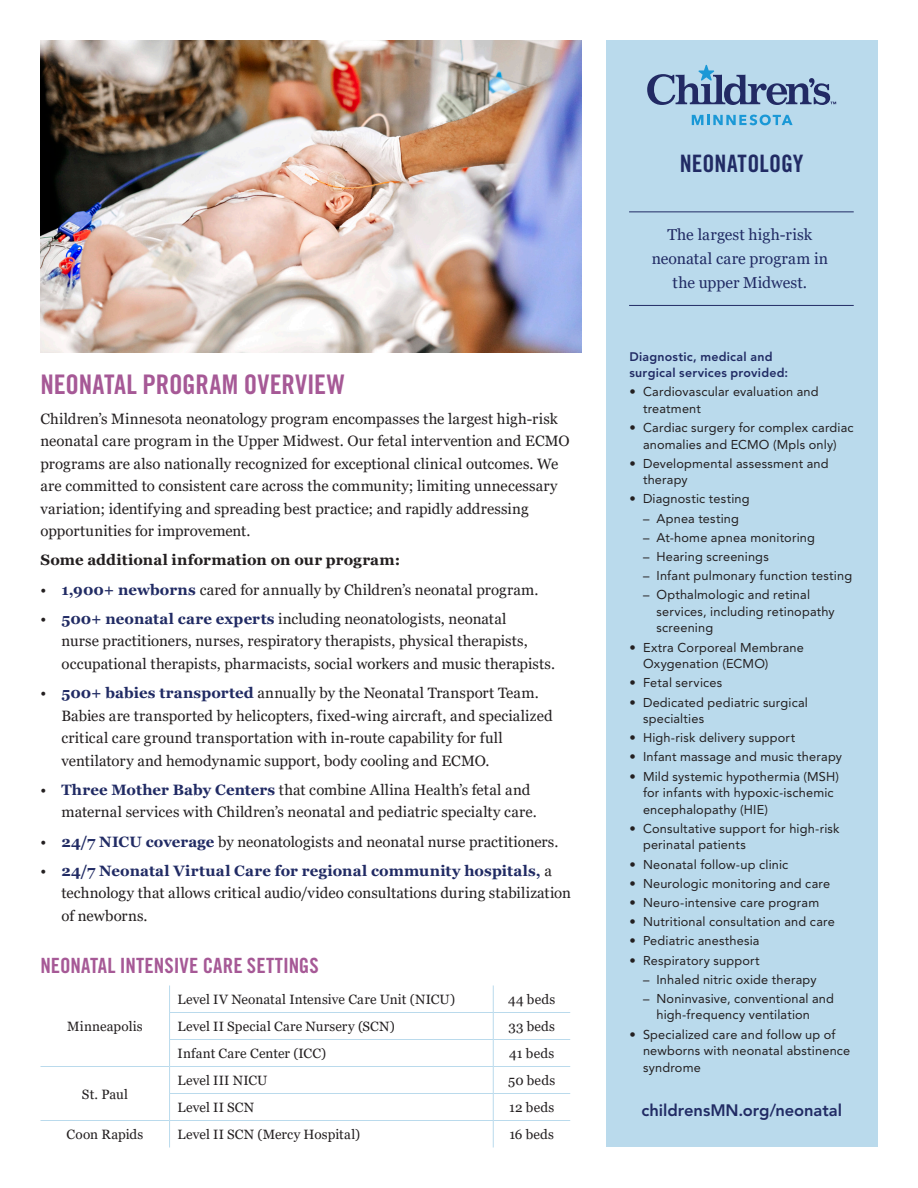
<style>
.page{position:relative;width:918px;height:1188px;background:#fff}
.page>*{position:absolute;margin:0;border:0;box-sizing:border-box;transform-origin:0 0}
.t1{font:27px "Trade Gothic LT Std Bd Cn 20";color:#a65996}
.t2{font:24px "Trade Gothic LT Std Bd Cn 20";color:#212b64}
.t3{font:21px "Trade Gothic LT Pro Bd Cn 20";color:#a65996}
.t4{font:800 16.5px "Avenir LT Std";letter-spacing:-.005em;color:#212b64}
.t5{font:15.75px/24px "Georgia";letter-spacing:.005em;color:#212b64;text-align:center}
.t6{font:15px/22.5px "Georgia";letter-spacing:.005em;color:#231f20}
.t7{font:700 15px "Georgia";color:#231f20}
.t8{font:13.5px "Georgia";letter-spacing:.015em;color:#231f20}
.t9{font:12.75px/16.5px "Avenir LT Std";letter-spacing:.015em;color:#231f20}
.t10{font:800 12.3px/15.8px "Avenir LT Std";letter-spacing:.02em;color:#212b64}
.s1{font-weight:700;color:#212b64}
</style>
<div class="page">
<div style="left:606px;top:40px;width:272px;height:1108px;background:#badaec"></div>
<img style="left:41px;top:40px;width:540px;height:312px">
<svg style="left:647px;top:65px;width:189px;height:40px"></svg>
<svg style="left:692px;top:115px;width:101px;height:10px"></svg>
<hr style="left:629px;top:212px;width:225px;height:1px;background:#212b64">
<hr style="left:629px;top:305px;width:225px;height:1px;background:#212b64">
<hr style="left:169px;top:1012px;width:324px;height:1px;background:#badaec">
<hr style="left:493px;top:1012px;width:77px;height:1px;background:#badaec">
<hr style="left:169px;top:1039px;width:324px;height:1px;background:#badaec">
<hr style="left:493px;top:1039px;width:77px;height:1px;background:#badaec">
<hr style="left:40px;top:1066px;width:130px;height:1px;background:#badaec">
<hr style="left:170px;top:1066px;width:323px;height:1px;background:#badaec">
<hr style="left:493px;top:1066px;width:77px;height:1px;background:#badaec">
<hr style="left:169px;top:1093px;width:324px;height:1px;background:#badaec">
<hr style="left:493px;top:1093px;width:77px;height:1px;background:#badaec">
<hr style="left:40px;top:1120px;width:130px;height:1px;background:#badaec">
<hr style="left:170px;top:1120px;width:323px;height:1px;background:#badaec">
<svg style="left:169px;top:986px;width:1px;height:162px"></svg>
<hr style="left:493px;top:1120px;width:77px;height:1px;background:#badaec">
<svg style="left:493px;top:986px;width:1px;height:162px"></svg>
<p class="t1" style="left:40px;top:368px;width:306px">NEONATAL PROGRAM OVERVIEW</p>
<p class="t6" style="left:40px;top:407px;width:531px">Children’s Minnesota neonatology program encompasses the largest high-risk neonatal care program in the Upper Midwest. Our fetal intervention and ECMO programs are also nationally recognized for exceptional clinical outcomes. We are committed to consistent care across the community; limiting unnecessary variation; identifying and spreading best practice; and rapidly addressing opportunities for improvement.</p>
<p class="t7" style="left:40px;top:550px;width:361px">Some additional information on our program:</p>
<p class="t6" style="left:40px;top:578px;width:499px">• <span class="s1">1,900+ newborns</span> cared for annually by Children’s neonatal program.</p>
<p class="t6" style="left:62px;top:608px;width:495px;text-indent:-21px">• <span class="s1">500+ neonatal care experts</span> including neonatologists, neonatal<br>nurse practitioners, nurses, respiratory therapists, physical therapists, occupational therapists, pharmacists, social workers and music therapists.</p>
<p class="t6" style="left:62px;top:682px;width:493px;text-indent:-21px">• <span class="s1">500+ babies transported</span> annually by the Neonatal Transport Team.<br>Babies are transported by helicopters, fixed-wing aircraft, and specialized critical care ground transportation with in-route capability for full ventilatory and hemodynamic support, body cooling and ECMO.</p>
<p class="t6" style="left:62px;top:779px;width:477px;text-indent:-21px">• <span class="s1">Three Mother Baby Centers</span> that combine Allina Health’s fetal and maternal services with Children’s neonatal and pediatric specialty care.</p>
<p class="t6" style="left:40px;top:830px;width:519px">• <span class="s1">24/7 NICU coverage</span> by neonatologists and neonatal nurse practitioners.</p>
<p class="t6" style="left:62px;top:860px;width:511px;text-indent:-21px">• <span class="s1">24/7 Neonatal Virtual Care for regional community hospitals,</span> a technology that allows critical audio/video consultations during stabilization of newborns.</p>
<p class="t3" style="left:40px;top:953px;width:280px">NEONATAL INTENSIVE CARE SETTINGS</p>
<p class="t8" style="left:67px;top:1018px;width:77px">Minneapolis</p>
<p class="t8" style="left:82px;top:1086px;width:48px">St. Paul</p>
<p class="t8" style="left:178px;top:991px;width:279px">Level IV Neonatal Intensive Care Unit (NICU)</p>
<p class="t8" style="left:508px;top:991px;width:49px">44 beds</p>
<p class="t8" style="left:178px;top:1018px;width:219px">Level II Special Care Nursery (SCN)</p>
<p class="t8" style="left:508px;top:1018px;width:48px">33 beds</p>
<p class="t8" style="left:178px;top:1045px;width:150px">Infant Care Center (ICC)</p>
<p class="t8" style="left:509px;top:1045px;width:47px">41 beds</p>
<p class="t8" style="left:178px;top:1072px;width:91px">Level III NICU</p>
<p class="t8" style="left:508px;top:1072px;width:48px">50 beds</p>
<p class="t8" style="left:178px;top:1099px;width:78px">Level II SCN</p>
<p class="t8" style="left:509px;top:1099px;width:47px">12 beds</p>
<p class="t8" style="left:67px;top:1126px;width:78px">Coon Rapids</p>
<p class="t8" style="left:178px;top:1126px;width:184px">Level II SCN (Mercy Hospital)</p>
<p class="t8" style="left:509px;top:1126px;width:46px">16 beds</p>
<p class="t2" style="left:680px;top:149px;width:125px">NEONATOLOGY</p>
<p class="t5" style="left:652px;top:223px;width:178px">The largest high-risk neonatal care program in the upper Midwest.</p>
<p class="t10" style="left:630px;top:349px;width:160px">Diagnostic, medical and surgical services provided:</p>
<p class="t9" style="left:643px;top:384px;width:177px;text-indent:-14px">• Cardiovascular evaluation and treatment</p>
<p class="t9" style="left:630px;top:420px;width:226px;text-align:center">• Cardiac surgery for complex cardiac anomalies and ECMO (Mpls only)</p>
<p class="t9" style="left:643px;top:455px;width:187px;text-indent:-14px">• Developmental assessment and therapy</p>
<p class="t9" style="left:630px;top:491px;width:122px">• Diagnostic testing</p>
<p class="t9" style="left:643px;top:510px;width:98px">– Apnea testing</p>
<p class="t9" style="left:643px;top:529px;width:173px">– At-home apnea monitoring</p>
<p class="t9" style="left:643px;top:549px;width:127px">– Hearing screenings</p>
<p class="t9" style="left:643px;top:568px;width:211px">– Infant pulmonary function testing</p>
<p class="t9" style="left:657px;top:587px;width:180px;text-indent:-14px">– Opthalmologic and retinal services, including retinopathy screening</p>
<p class="t9" style="left:643px;top:639px;width:162px;text-indent:-14px">• Extra Corporeal Membrane<br>Oxygenation (ECMO)</p>
<p class="t9" style="left:630px;top:675px;width:94px">• Fetal services</p>
<p class="t9" style="left:643px;top:694px;width:166px;text-indent:-14px">• Dedicated pediatric surgical specialties</p>
<p class="t9" style="left:630px;top:730px;width:167px">• High-risk delivery support</p>
<p class="t9" style="left:630px;top:749px;width:214px">• Infant massage and music therapy</p>
<p class="t9" style="left:643px;top:768px;width:197px;text-indent:-14px">• Mild systemic hypothermia (MSH) for infants with hypoxic-ischemic encephalopathy (HIE)</p>
<p class="t9" style="left:643px;top:820px;width:198px;text-indent:-14px">• Consultative support for high-risk perinatal patients</p>
<p class="t9" style="left:630px;top:856px;width:160px">• Neonatal follow-up clinic</p>
<p class="t9" style="left:630px;top:875px;width:202px">• Neurologic monitoring and care</p>
<p class="t9" style="left:630px;top:894px;width:191px">• Neuro-intensive care program</p>
<p class="t9" style="left:630px;top:914px;width:207px">• Nutritional consultation and care</p>
<p class="t9" style="left:630px;top:933px;width:132px">• Pediatric anesthesia</p>
<p class="t9" style="left:630px;top:952px;width:132px">• Respiratory support</p>
<p class="t9" style="left:643px;top:971px;width:175px">– Inhaled nitric oxide therapy</p>
<p class="t9" style="left:657px;top:990px;width:179px;text-indent:-14px">– Noninvasive, conventional and high-frequency ventilation</p>
<p class="t9" style="left:643px;top:1026px;width:209px;text-indent:-14px">• Specialized care and follow up of newborns with neonatal abstinence syndrome</p>
<p class="t4" style="left:642px;top:1101px;width:202px">childrensMN.org/neonatal</p>
</div>
